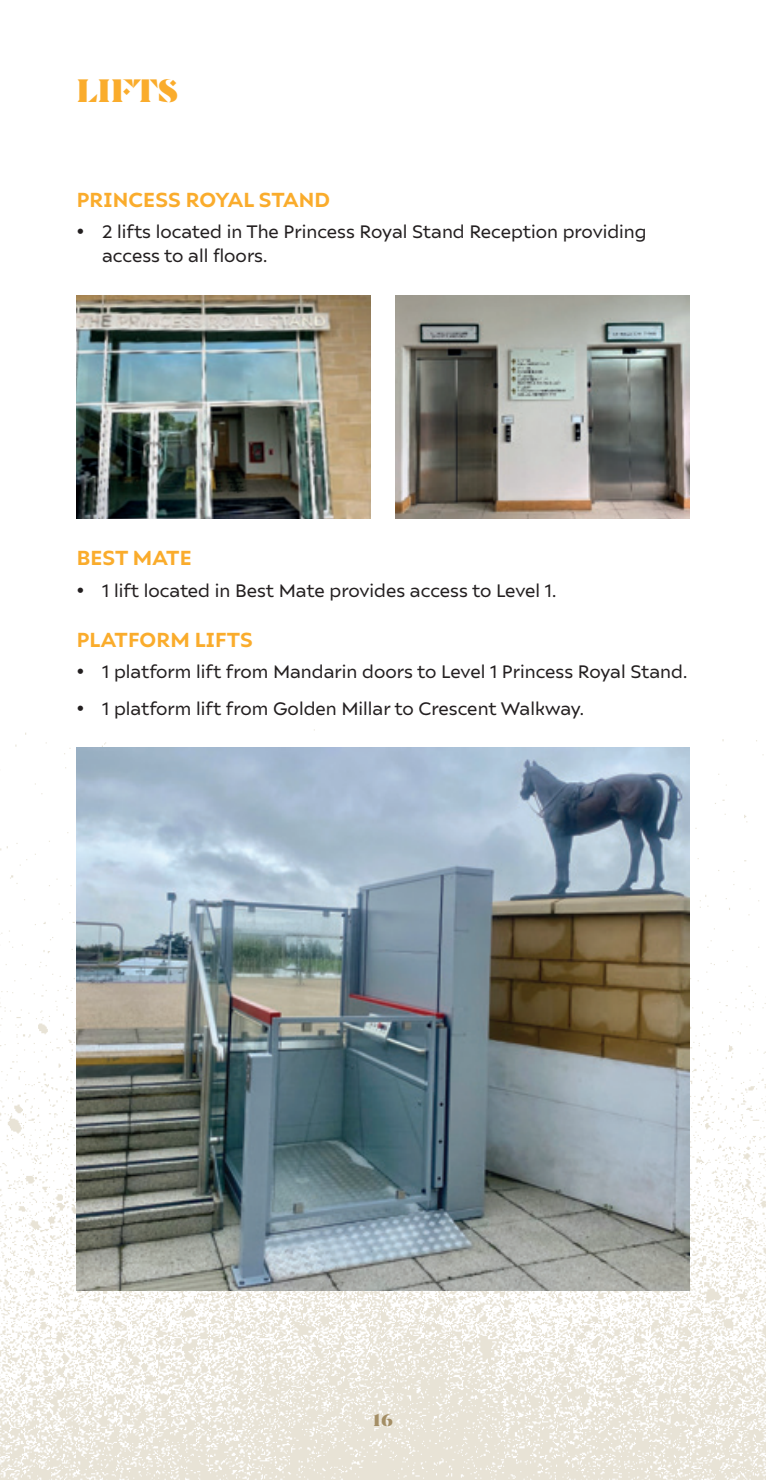
<style>
.page{position:relative;width:766px;height:1480px;background:#fff}
.page>*{position:absolute;margin:0;border:0;box-sizing:border-box;transform-origin:0 0}
.REBRAND_PAGE_HEADER{font:33.75px "Jockey Club Display";color:#faac2c}
.t1{font:700 20.25px "Ariana Pro";letter-spacing:.01em;color:#faac2c}
.t2{font:18px/24.8px "Ariana Pro";color:#231f20}
.t3{font:18px "Jockey Club Display";color:#a48e65}
</style>
<div class="page">
<img style="left:0;top:729px;width:765px;height:751px">
<img style="left:77px;top:295px;width:293px;height:223px">
<img style="left:395px;top:295px;width:294px;height:223px">
<img style="left:77px;top:748px;width:612px;height:542px">
<p class="REBRAND_PAGE_HEADER" style="left:77px;top:70px;width:103px">LIFTS</p>
<p class="t1" style="left:77px;top:185px;width:255px">PRINCESS ROYAL STAND</p>
<p class="t2" style="left:102px;top:218px;width:546px;text-indent:-26px">• 2 lifts located in The Princess Royal Stand Reception providing access to all floors.</p>
<p class="t1" style="left:77px;top:544px;width:116px">BEST MATE</p>
<p class="t2" style="left:77px;top:577px;width:481px">• 1 lift located in Best Mate provides access to Level 1.</p>
<p class="t1" style="left:77px;top:625px;width:178px">PLATFORM LIFTS</p>
<p class="t2" style="left:77px;top:658px;width:612px">• 1 platform lift from Mandarin doors to Level 1 Princess Royal Stand.</p>
<p class="t2" style="left:77px;top:696px;width:509px">• 1 platform lift from Golden Millar to Crescent Walkway.</p>
<p class="t3" style="left:373px;top:1409px;width:21px">16</p>
</div>
